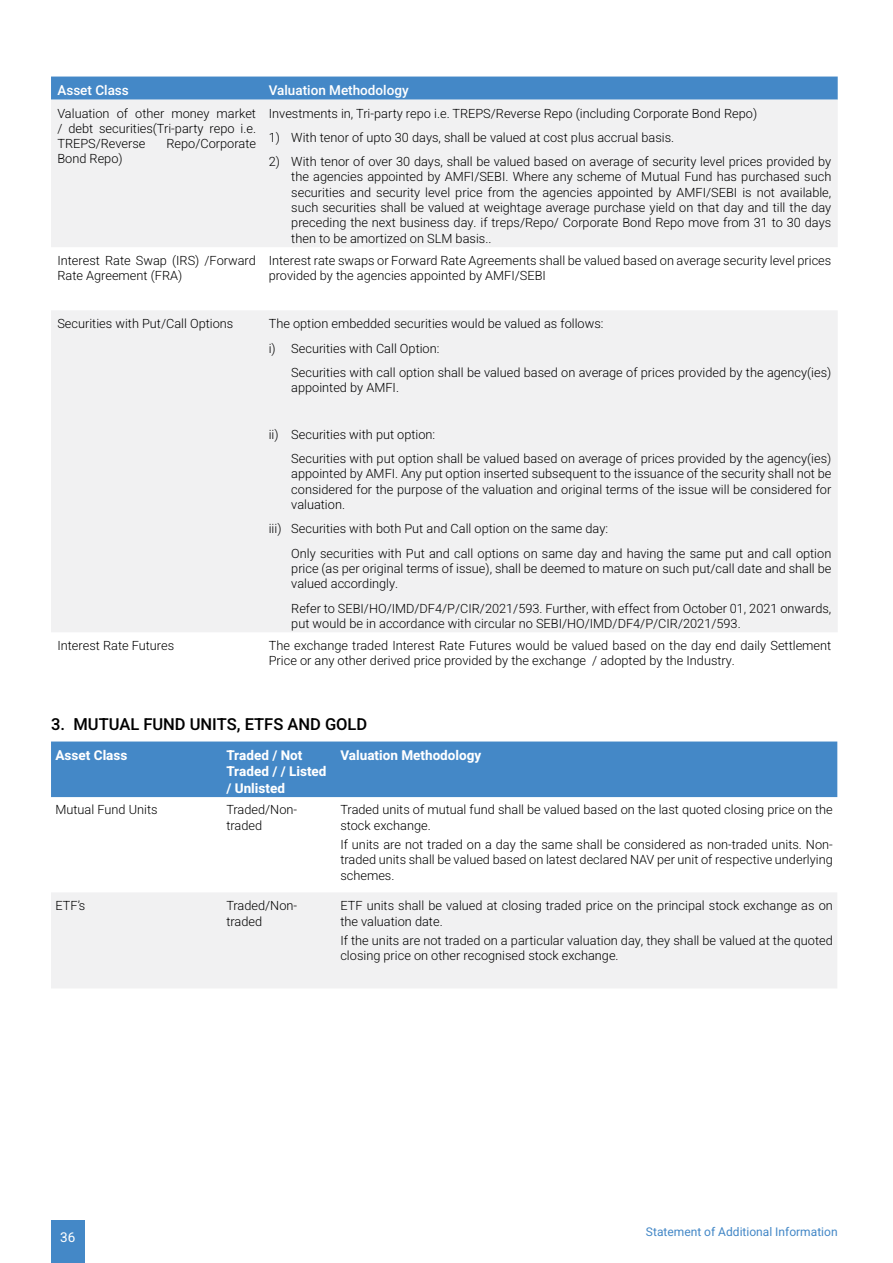
<style>
.page{position:relative;width:893px;height:1263px;background:#fff}
.page>*{position:absolute;margin:0;border:0;box-sizing:border-box;transform-origin:0 0}
.t1{font:500 16.5px "Heebo";color:#000}
.t2{font:700 13.5px/16.2px "Heebo";color:#fff}
.t3{font:500 13.5px "Heebo";color:#fff}
.t4{font:13.5px "Heebo";color:#fff}
.t5{font:300 12.75px/15.3px "Heebo";color:#000}
.t6{font:12px "Heebo";color:#4488c7}
</style>
<div class="page">
<div style="left:51px;top:1220px;width:34px;height:43px;background:#4488c7"></div>
<div style="left:51px;top:77px;width:787px;height:23px;background:#4488c7"></div>
<svg style="left:51px;top:100px;width:787px;height:532px;fill:#f1f1f2"></svg>
<div style="left:51px;top:741px;width:786px;height:56px;background:#4488c7"></div>
<div style="left:51px;top:893px;width:786px;height:95px;background:#f1f1f2"></div>
<p class="t3" style="left:57px;top:81px;width:73px">Asset Class</p>
<p class="t3" style="left:269px;top:81px;width:141px">Valuation Methodology</p>
<p class="t5" style="left:57px;top:105px;width:200px;text-align:justify">Valuation of other money market / debt securities(Tri-party repo i.e.<br>TREPS/Reverse</p>
<p class="t5" style="left:269px;top:105px;width:490px">Investments in, Tri-party repo i.e. TREPS/Reverse Repo (including Corporate Bond Repo)</p>
<p class="t5" style="left:269px;top:130px;width:407px">1) With tenor of upto 30 days, shall be valued at cost plus accrual basis.</p>
<p class="t5" style="left:291px;top:154px;width:542px;text-align:justify;text-indent:-23px">2) With tenor of over 30 days, shall be valued based on average of security level prices provided by the agencies appointed by AMFI/SEBI. Where any scheme of Mutual Fund has purchased such securities and security level price from the agencies appointed by AMFI/SEBI is not available, such securities shall be valued at weightage average purchase yield on that day and till the day preceding the next business day. if treps/Repo/ Corporate Bond Repo move from 31 to 30 days then to be amortized on SLM basis..</p>
<p class="t5" style="left:167px;top:136px;width:91px">Repo/Corporate</p>
<p class="t5" style="left:57px;top:151px;width:67px">Bond Repo)</p>
<p class="t5" style="left:57px;top:253px;width:200px">Interest Rate Swap (IRS) /Forward<br>Rate Agreement (FRA)</p>
<p class="t5" style="left:269px;top:253px;width:564px">Interest rate swaps or Forward Rate Agreements shall be valued based on average security level prices provided by the agencies appointed by AMFI/SEBI</p>
<p class="t5" style="left:57px;top:316px;width:177px">Securities with Put/Call Options</p>
<p class="t5" style="left:269px;top:311px;width:336px;line-height:24.3px">The option embedded securities would be valued as follows: i) Securities with Call Option:</p>
<p class="t5" style="left:291px;top:365px;width:541px">Securities with call option shall be valued based on average of prices provided by the agency(ies) appointed by AMFI.</p>
<p class="t5" style="left:291px;top:422px;width:542px;line-height:24.3px;text-indent:-23px">ii) Securities with put option:<br>Securities with put option shall be valued based on average of prices provided by the agency(ies)</p>
<p class="t5" style="left:291px;top:466px;width:541px;text-align:justify">appointed by AMFI. Any put option inserted subsequent to the issuance of the security shall not be considered for the purpose of the valuation and original terms of the issue will be considered for valuation.</p>
<p class="t5" style="left:291px;top:517px;width:542px;line-height:24.3px;text-indent:-23px">iii) Securities with both Put and Call option on the same day:<br>Only securities with Put and call options on same day and having the same put and call option</p>
<p class="t5" style="left:291px;top:561px;width:541px">price (as per original terms of issue), shall be deemed to mature on such put/call date and shall be valued accordingly.</p>
<p class="t5" style="left:291px;top:600px;width:541px">Refer to SEBI/HO/IMD/DF4/P/CIR/2021/593. Further, with effect from October 01, 2021 onwards, put would be in accordance with circular no SEBI/HO/IMD/DF4/P/CIR/2021/593.</p>
<p class="t5" style="left:57px;top:638px;width:118px">Interest Rate Futures</p>
<p class="t5" style="left:269px;top:638px;width:564px">The exchange traded Interest Rate Futures would be valued based on the day end daily Settlement<br>Price or any other derived price provided by the exchange / adopted by the Industry.</p>
<p class="t1" style="left:51px;top:712px;width:318px">3. MUTUAL FUND UNITS, ETFS AND GOLD</p>
<p class="t2" style="left:56px;top:747px;width:73px">Asset Class</p>
<p class="t2" style="left:226px;top:747px;width:102px">Traded / Not<br>Traded / / Listed / Unlisted</p>
<p class="t2" style="left:340px;top:747px;width:142px">Valuation Methodology</p>
<p class="t5" style="left:56px;top:802px;width:104px">Mutual Fund Units</p>
<p class="t5" style="left:226px;top:802px;width:72px">Traded/Non&shy;traded</p>
<p class="t5" style="left:340px;top:802px;width:494px">Traded units of mutual fund shall be valued based on the last quoted closing price on the stock exchange.</p>
<p class="t5" style="left:340px;top:837px;width:494px;text-align:justify">If units are not traded on a day the same shall be considered as non-traded units. Non&shy;traded units shall be valued based on latest declared NAV per unit of respective underlying schemes.</p>
<p class="t5" style="left:56px;top:898px;width:31px">ETF’s</p>
<p class="t5" style="left:226px;top:898px;width:72px">Traded/Non&shy;traded</p>
<p class="t5" style="left:340px;top:898px;width:494px">ETF units shall be valued at closing traded price on the principal stock exchange as on the valuation date.</p>
<p class="t5" style="left:340px;top:933px;width:494px">If the units are not traded on a particular valuation day, they shall be valued at the quoted closing price on other recognised stock exchange.</p>
<p class="t4" style="left:60px;top:1227px;width:17px">36</p>
<p class="t6" style="left:646px;top:1224px;width:193px">Statement of Additional Information</p>
</div>
